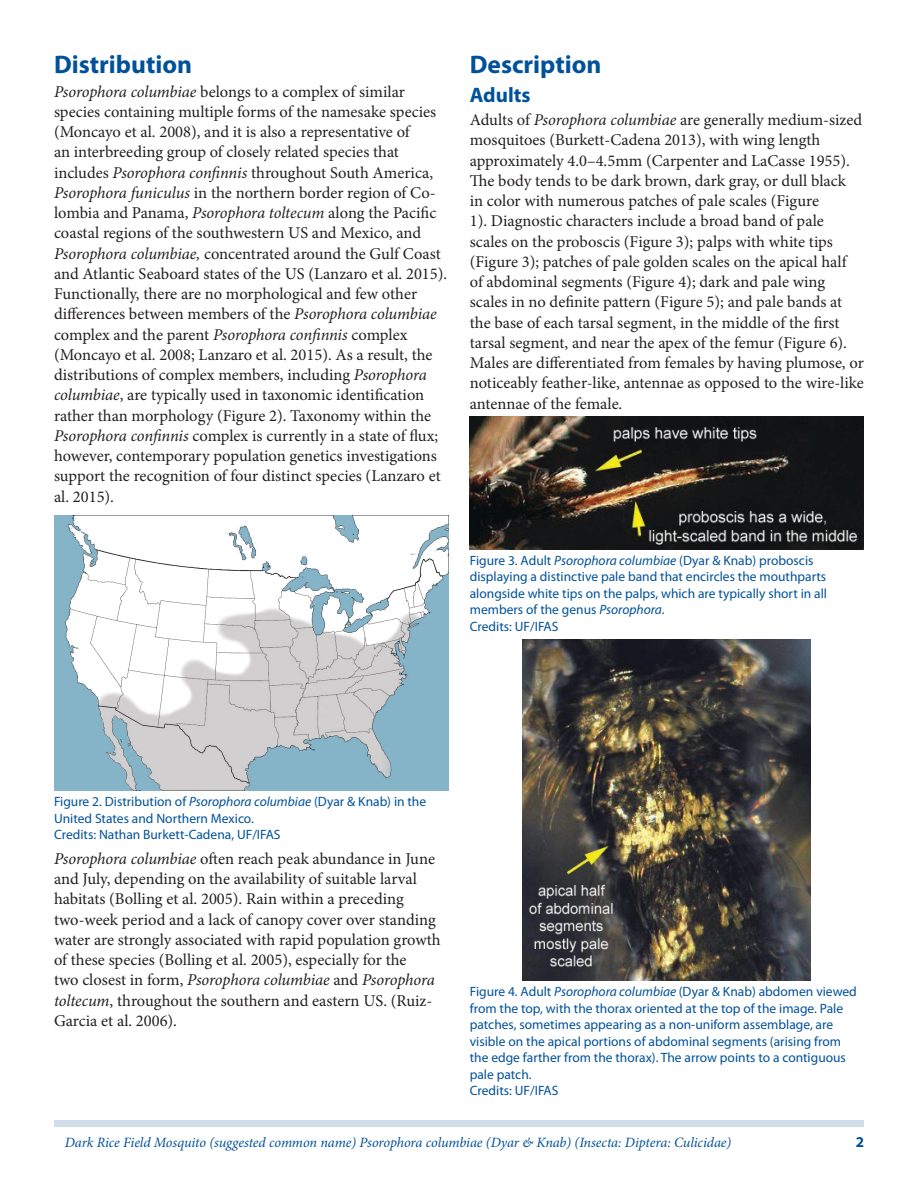
<style>
.page{position:relative;width:918px;height:1188px;background:#fff}
.page>*{position:absolute;margin:0;border:0;box-sizing:border-box;transform-origin:0 0}
.SectionHeading0{font:700 25.5px "Myriad Pro";color:#01519a}
.SectionHeading1{font:700 21px "Myriad Pro";color:#01519a}
.Paragraph{font:16.5px/20.2px "Minion Pro";color:#231f20}
.t1{font:700 15px "Myriad Pro";color:#01519a}
.RunningTitleItalics{font:italic 14.25px "Minion Pro";letter-spacing:-.01em;color:#01519a}
.t2{font:13.5px/16.5px "Myriad Pro";color:#01519a}
.s1{font-style:italic}
</style>
<div class="page">
<div style="left:54px;top:1120px;width:810px;height:7px;background:#d0deeb"></div>
<img style="left:54px;top:515px;width:394px;height:276px">
<img style="left:470px;top:416px;width:394px;height:133px">
<img style="left:523px;top:639px;width:288px;height:342px">
<p class="SectionHeading0" style="left:54px;top:48px;width:140px">Distribution</p>
<p class="Paragraph" style="left:54px;top:81px;width:395px"><span class="s1">Psorophora columbiae</span> belongs to a complex of similar species containing multiple forms of the namesake species (Moncayo et al. 2008), and it is also a representative of<br>an interbreeding group of closely related species that includes <span class="s1">Psorophora confinnis</span> throughout South America, <span class="s1">Psorophora funiculus</span> in the northern border region of Co&shy;lombia and Panama, <span class="s1">Psorophora toltecum</span> along the Pacific coastal regions of the southwestern US and Mexico, and <span class="s1">Psorophora columbiae,</span> concentrated around the Gulf Coast and Atlantic Seaboard states of the US (Lanzaro et al. 2015).<br>Functionally, there are no morphological and few other differences between members of the <span class="s1">Psorophora columbiae </span>complex and the parent <span class="s1">Psorophora confinnis</span> complex (Moncayo et al. 2008; Lanzaro et al. 2015). As a result, the distributions of complex members, including <span class="s1">Psorophora columbiae</span>, are typically used in taxonomic identification rather than morphology (Figure 2). Taxonomy within the <span class="s1">Psorophora confinnis</span> complex is currently in a state of flux; however, contemporary population genetics investigations support the recognition of four distinct species (Lanzaro et al. 2015).</p>
<p class="SectionHeading0" style="left:470px;top:48px;width:133px">Description</p>
<p class="SectionHeading1" style="left:470px;top:81px;width:62px">Adults</p>
<p class="Paragraph" style="left:470px;top:110px;width:396px">Adults of <span class="s1">Psorophora columbiae</span> are generally medium-sized mosquitoes (Burkett-Cadena 2013), with wing length approximately 4.0–4.5mm (Carpenter and LaCasse 1955).<br>The body tends to be dark brown, dark gray, or dull black<br>in color with numerous patches of pale scales (Figure<br>1). Diagnostic characters include a broad band of pale scales on the proboscis (Figure 3); palps with white tips (Figure 3); patches of pale golden scales on the apical half<br>of abdominal segments (Figure 4); dark and pale wing scales in no definite pattern (Figure 5); and pale bands at the base of each tarsal segment, in the middle of the first tarsal segment, and near the apex of the femur (Figure 6).<br>Males are differentiated from females by having plumose, or noticeably feather-like, antennae as opposed to the wire-like antennae of the female.</p>
<p class="t2" style="left:470px;top:552px;width:359px">Figure 3. Adult <span class="s1">Psorophora columbiae</span> (Dyar &amp; Knab) proboscis displaying a distinctive pale band that encircles the mouthparts alongside white tips on the palps, which are typically short in all members of the genus <span class="s1">Psorophora</span>.<br>Credits: UF/IFAS</p>
<p class="t2" style="left:54px;top:793px;width:374px">Figure 2. Distribution of <span class="s1">Psorophora columbiae</span> (Dyar &amp; Knab) in the<br>United States and Northern Mexico.<br>Credits: Nathan Burkett-Cadena, UF/IFAS</p>
<p class="Paragraph" style="left:54px;top:849px;width:388px"><span class="s1">Psorophora columbiae</span> often reach peak abundance in June and July, depending on the availability of suitable larval habitats (Bolling et al. 2005). Rain within a preceding two-week period and a lack of canopy cover over standing water are strongly associated with rapid population growth of these species (Bolling et al. 2005), especially for the<br>two closest in form, <span class="s1">Psorophora columbiae</span> and <span class="s1">Psorophora toltecum</span>, throughout the southern and eastern US. (Ruiz-Garcia et al. 2006).</p>
<p class="t2" style="left:470px;top:983px;width:389px">Figure 4. Adult <span class="s1">Psorophora columbiae</span> (Dyar &amp; Knab) abdomen viewed from the top, with the thorax oriented at the top of the image. Pale patches, sometimes appearing as a non-uniform assemblage, are visible on the apical portions of abdominal segments (arising from the edge farther from the thorax). The arrow points to a contiguous pale patch.<br>Credits: UF/IFAS</p>
<p class="RunningTitleItalics" style="left:65px;top:1133px;width:668px">Dark Rice Field Mosquito (suggested common name) Psorophora columbiae (Dyar &amp; Knab) (Insecta: Diptera: Culicidae)</p>
<p class="t1" style="left:856px;top:1133px;width:10px">2</p>
</div>
